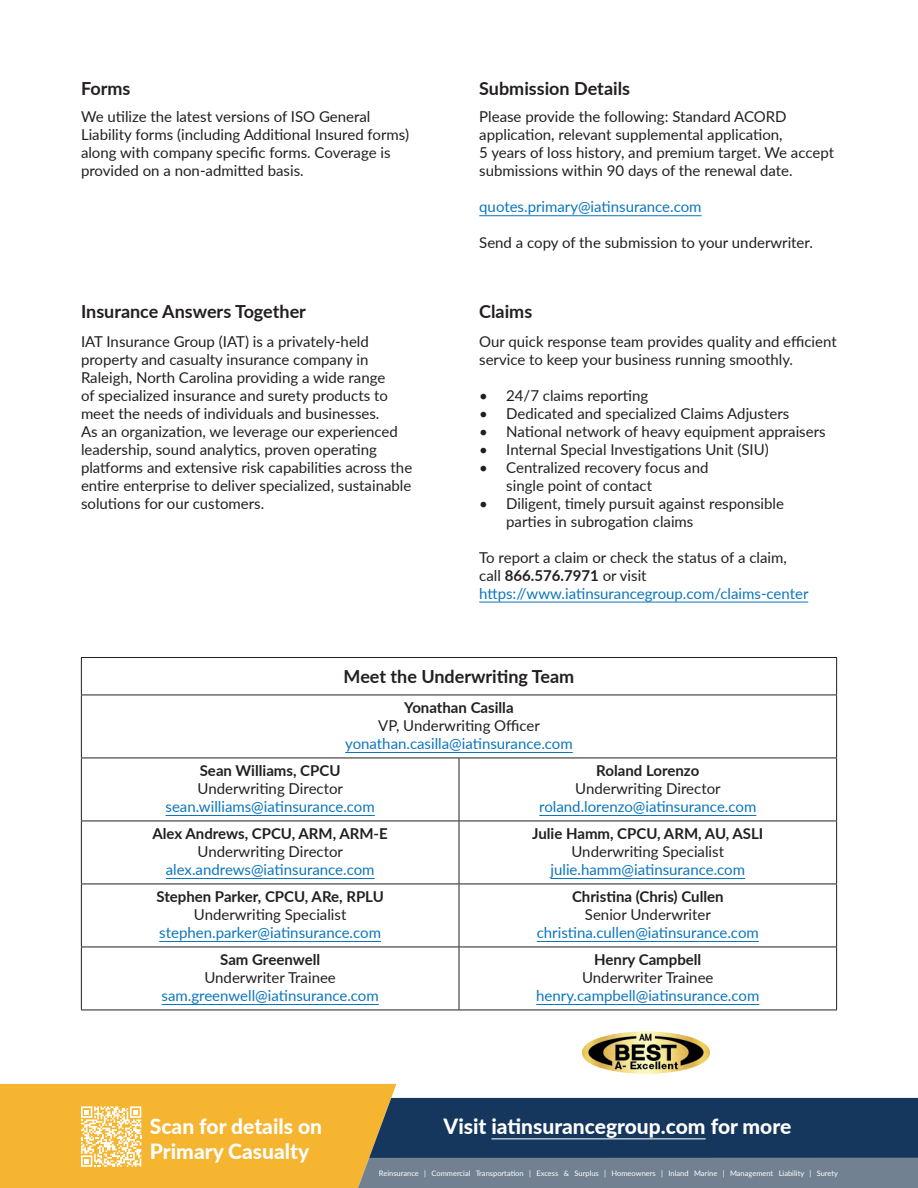
<style>
.page{position:relative;width:918px;height:1188px;background:#fff}
.page>*{position:absolute;margin:0;border:0;box-sizing:border-box;transform-origin:0 0}
.Body{font:800 21px/25.2px "Lato";color:#fff}
.Body-2{font:700 18px "Lato";color:#231f20}
.Body-3{font:15px/18px "Lato";color:#231f20}
.Body-4{font:15px "Lato";color:#0c76bd}
.Body-5{font:700 15px "Lato";color:#231f20}
.t1{font:7.5px "Lato";color:#fff}
.s1{font-weight:700}
.s2{color:#0c76bd}
</style>
<div class="page">
<svg style="left:0;top:1084px;width:918px;height:104px;background:#938864"></svg>
<hr style="left:479px;top:215px;width:223px;height:1px;background:#0c76bd">
<hr style="left:479px;top:602px;width:329px;height:1px;background:#0c76bd">
<hr style="left:81px;top:657px;width:378px;height:1px;background:#231f20">
<hr style="left:81px;top:658px;width:1px;height:37px;background:#231f20">
<hr style="left:459px;top:657px;width:378px;height:1px;background:#231f20">
<hr style="left:836px;top:658px;width:1px;height:37px;background:#231f20">
<hr style="left:81px;top:695px;width:378px;height:1px;background:#231f20">
<hr style="left:81px;top:695px;width:1px;height:63px;background:#231f20">
<hr style="left:459px;top:695px;width:378px;height:1px;background:#231f20">
<hr style="left:836px;top:695px;width:1px;height:63px;background:#231f20">
<hr style="left:81px;top:758px;width:378px;height:1px;background:#231f20">
<hr style="left:81px;top:758px;width:1px;height:63px;background:#231f20">
<hr style="left:459px;top:758px;width:378px;height:1px;background:#231f20">
<hr style="left:459px;top:758px;width:1px;height:63px;background:#231f20">
<hr style="left:836px;top:758px;width:1px;height:63px;background:#231f20">
<hr style="left:81px;top:821px;width:378px;height:1px;background:#231f20">
<hr style="left:81px;top:821px;width:1px;height:63px;background:#231f20">
<hr style="left:459px;top:821px;width:378px;height:1px;background:#231f20">
<hr style="left:459px;top:821px;width:1px;height:63px;background:#231f20">
<hr style="left:836px;top:821px;width:1px;height:63px;background:#231f20">
<hr style="left:81px;top:884px;width:378px;height:1px;background:#231f20">
<hr style="left:81px;top:884px;width:1px;height:63px;background:#231f20">
<hr style="left:459px;top:884px;width:378px;height:1px;background:#231f20">
<hr style="left:459px;top:884px;width:1px;height:63px;background:#231f20">
<hr style="left:836px;top:884px;width:1px;height:63px;background:#231f20">
<hr style="left:81px;top:947px;width:378px;height:1px;background:#231f20">
<hr style="left:81px;top:947px;width:1px;height:63px;background:#231f20">
<hr style="left:459px;top:947px;width:378px;height:1px;background:#231f20">
<hr style="left:459px;top:947px;width:1px;height:63px;background:#231f20">
<hr style="left:81px;top:1010px;width:378px;height:1px;background:#231f20">
<hr style="left:836px;top:947px;width:1px;height:63px;background:#231f20">
<hr style="left:459px;top:1010px;width:378px;height:1px;background:#231f20">
<hr style="left:345px;top:752px;width:228px;height:1px;background:#0c76bd">
<hr style="left:166px;top:815px;width:209px;height:1px;background:#0c76bd">
<hr style="left:539px;top:815px;width:217px;height:1px;background:#0c76bd">
<hr style="left:166px;top:878px;width:209px;height:1px;background:#0c76bd">
<hr style="left:551px;top:878px;width:194px;height:1px;background:#0c76bd">
<hr style="left:159px;top:941px;width:222px;height:1px;background:#0c76bd">
<hr style="left:537px;top:941px;width:222px;height:1px;background:#0c76bd">
<hr style="left:162px;top:1004px;width:217px;height:1px;background:#0c76bd">
<hr style="left:536px;top:1004px;width:223px;height:1px;background:#0c76bd">
<img style="left:582px;top:1031px;width:128px;height:43px">
<p class="Body-2" style="left:81px;top:76px;width:51px">Forms</p>
<p class="Body-3" style="left:81px;top:107px;width:330px">We utilize the latest versions of ISO General Liability forms (including Additional Insured forms) along with company specific forms. Coverage is provided on a non-admitted basis.</p>
<p class="Body-2" style="left:81px;top:298px;width:227px">Insurance Answers Together</p>
<p class="Body-3" style="left:81px;top:331px;width:333px">IAT Insurance Group (IAT) is a privately-held property and casualty insurance company in Raleigh, North Carolina providing a wide range<br>of specialized insurance and surety products to meet the needs of individuals and businesses.<br>As an organization, we leverage our experienced leadership, sound analytics, proven operating platforms and extensive risk capabilities across the entire enterprise to deliver specialized, sustainable solutions for our customers.</p>
<p class="Body-2" style="left:479px;top:76px;width:152px">Submission Details</p>
<p class="Body-3" style="left:479px;top:107px;width:309px">Please provide the following: Standard ACORD</p>
<p class="Body-3" style="left:479px;top:125px;width:356px">application, relevant supplemental application,<br>5 years of loss history, and premium target. We accept submissions within 90 days of the renewal date.</p>
<p class="Body-4" style="left:479px;top:196px;width:224px">quotes.primary@iatinsurance.com</p>
<p class="Body-3" style="left:479px;top:233px;width:335px">Send a copy of the submission to your underwriter.</p>
<p class="Body-2" style="left:479px;top:298px;width:55px">Claims</p>
<p class="Body-3" style="left:479px;top:331px;width:359px">Our quick response team provides quality and efficient</p>
<p class="Body-3" style="left:479px;top:349px;width:315px">service to keep your business running smoothly.</p>
<p class="Body-3" style="left:479px;top:385px;width:170px">• 24/7 claims reporting</p>
<p class="Body-3" style="left:479px;top:403px;width:312px">• Dedicated and specialized Claims Adjusters</p>
<p class="Body-3" style="left:479px;top:421px;width:348px">• National network of heavy equipment appraisers</p>
<p class="Body-3" style="left:479px;top:439px;width:291px">• Internal Special Investigations Unit (SIU)</p>
<p class="Body-3" style="left:506px;top:457px;width:204px;text-indent:-27px">• Centralized recovery focus and single point of contact</p>
<p class="Body-3" style="left:506px;top:493px;width:279px;text-indent:-27px">• Diligent, timely pursuit against responsible parties in subrogation claims</p>
<p class="Body-3" style="left:479px;top:547px;width:331px">To report a claim or check the status of a claim, call <span class="s1">866.576.7971</span> or visit <span class="s2">https://www.iatinsurancegroup.com/claims-center</span></p>
<p class="Body-2" style="left:344px;top:663px;width:232px">Meet the Underwriting Team</p>
<p class="Body-5" style="left:404px;top:697px;width:111px">Yonathan Casilla</p>
<p class="Body-3" style="left:378px;top:716px;width:163px">VP, Underwriting Officer</p>
<p class="Body-4" style="left:345px;top:733px;width:229px">yonathan.casilla@iatinsurance.com</p>
<p class="Body-5" style="left:200px;top:760px;width:142px">Sean Williams, CPCU</p>
<p class="Body-3" style="left:198px;top:779px;width:147px">Underwriting Director</p>
<p class="Body-4" style="left:166px;top:796px;width:211px">sean.williams@iatinsurance.com</p>
<p class="Body-5" style="left:153px;top:823px;width:237px">Alex Andrews, CPCU, ARM, ARM-E</p>
<p class="Body-3" style="left:198px;top:842px;width:147px">Underwriting Director</p>
<p class="Body-4" style="left:166px;top:859px;width:210px">alex.andrews@iatinsurance.com</p>
<p class="Body-5" style="left:156px;top:886px;width:229px">Stephen Parker, CPCU, ARe, RPLU</p>
<p class="Body-3" style="left:194px;top:905px;width:154px">Underwriting Specialist</p>
<p class="Body-4" style="left:159px;top:922px;width:223px">stephen.parker@iatinsurance.com</p>
<p class="Body-5" style="left:220px;top:949px;width:101px">Sam Greenwell</p>
<p class="Body-3" style="left:204px;top:968px;width:133px">Underwriter Trainee</p>
<p class="Body-4" style="left:162px;top:985px;width:219px">sam.greenwell@iatinsurance.com</p>
<p class="Body-5" style="left:596px;top:760px;width:104px">Roland Lorenzo</p>
<p class="Body-3" style="left:575px;top:779px;width:147px">Underwriting Director</p>
<p class="Body-4" style="left:539px;top:796px;width:219px">roland.lorenzo@iatinsurance.com</p>
<p class="Body-5" style="left:532px;top:823px;width:233px">Julie Hamm, CPCU, ARM, AU, ASLI</p>
<p class="Body-3" style="left:572px;top:842px;width:154px">Underwriting Specialist</p>
<p class="Body-4" style="left:551px;top:859px;width:196px">julie.hamm@iatinsurance.com</p>
<p class="Body-5" style="left:572px;top:886px;width:153px">Christina (Chris) Cullen</p>
<p class="Body-3" style="left:585px;top:905px;width:127px">Senior Underwriter</p>
<p class="Body-4" style="left:537px;top:922px;width:224px">christina.cullen@iatinsurance.com</p>
<p class="Body-5" style="left:594px;top:949px;width:109px">Henry Campbell</p>
<p class="Body-3" style="left:582px;top:968px;width:133px">Underwriter Trainee</p>
<p class="Body-4" style="left:536px;top:985px;width:225px">henry.campbell@iatinsurance.com</p>
<p class="Body" style="left:150px;top:1113px;width:174px">Scan for details on<br>Primary Casualty</p>
<p class="Body" style="left:444px;top:1113px;width:349px">Visit iatinsurancegroup.com for more</p>
<p class="t1" style="left:379px;top:1168px;width:461px">Reinsurance | Commercial Transportation | Excess &amp; Surplus | Homeowners | Inland Marine | Management Liability | Surety</p>
</div>
